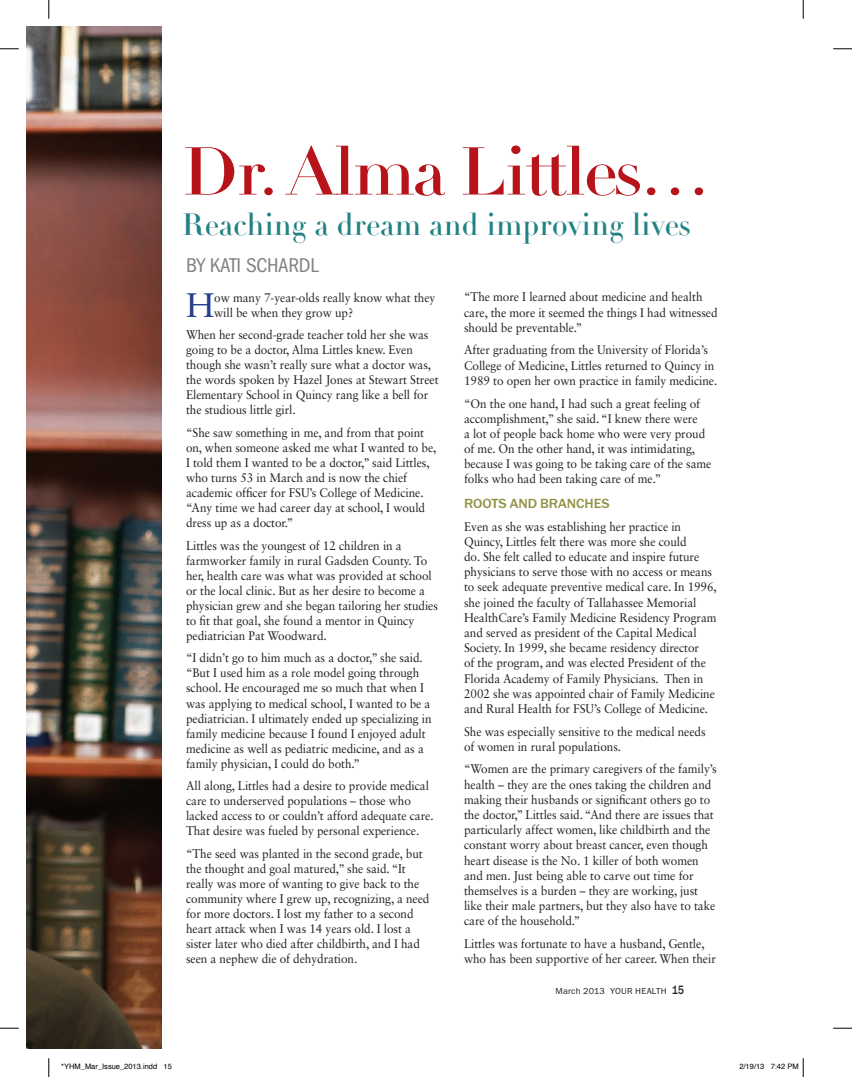
<style>
.page{position:relative;width:852px;height:1077px;background:#fff}
.page>*{position:absolute;margin:0;border:0;box-sizing:border-box;transform-origin:0 0}
.t1{font:66.25px "Didot LT Std Headline";letter-spacing:-.04em;color:#b6141a;scale:1.08 1}
.t2{font:34px "Sabon LT Std";color:#253f8e}
.t3{font:30.38px "Didot LT Std Headline";color:#238284}
.t4{font:condensed 20.62px "ITC Franklin Gothic Std";letter-spacing:-.01em;color:#808285}
.t5{font:500 13.75px "ITC Franklin Gothic Std";letter-spacing:-.005em;color:#909244;scale:1.05 1}
.t6{font:12.5px/15px "Sabon LT Std";letter-spacing:-.005em;color:#231f20;scale:.94 1}
.t7{font:8.75px "ITC Franklin Gothic Std";letter-spacing:.015em;color:#231f20}
.t8{font:7.5px "Helvetica";color:#000}
.s1{font-weight:500;font-size:12.5px}
</style>
<div class="page">
<img style="left:26px;top:26px;width:135px;height:1022px">
<svg style="left:0;top:48px;width:19px;height:2px"></svg>
<svg style="left:833px;top:48px;width:18px;height:2px"></svg>
<svg style="left:0;top:1027px;width:19px;height:1px"></svg>
<svg style="left:833px;top:1027px;width:18px;height:1px"></svg>
<svg style="left:48px;top:0;width:2px;height:19px"></svg>
<svg style="left:48px;top:1058px;width:2px;height:18px"></svg>
<svg style="left:802px;top:0;width:1px;height:19px"></svg>
<svg style="left:802px;top:1058px;width:1px;height:18px"></svg>
<h1 class="t1" style="left:182px;top:131px;width:490px">Dr. Alma Littles…</h1>
<h3 class="t3" style="left:182px;top:206px;width:510px">Reaching a dream and improving lives</h3>
<h3 class="t4" style="left:186px;top:254px;width:130px">BY KATI SCHARDL</h3>
<h2 class="t2" style="left:186px;top:284px;width:30px">H</h2>
<p class="t6" style="left:214px;top:289px;width:237px">ow many 7-year-olds really know what they will be when they grow up?</p>
<p class="t6" style="left:186px;top:327px;width:270px">When her second-grade teacher told her she was going to be a doctor, Alma Littles knew. Even though she wasn’t really sure what a doctor was, the words spoken by Hazel Jones at Stewart Street Elementary School in Quincy rang like a bell for the studious little girl.</p>
<p class="t6" style="left:186px;top:425px;width:268px">“She saw something in me, and from that point on, when someone asked me what I wanted to be, I told them I wanted to be a doctor,” said Littles, who turns 53 in March and is now the chief academic officer for FSU’s College of Medicine. “Any time we had career day at school, I would dress up as a doctor.”</p>
<p class="t6" style="left:186px;top:537px;width:269px">Littles was the youngest of 12 children in a farmworker family in rural Gadsden County. To her, health care was what was provided at school or the local clinic. But as her desire to become a physician grew and she began tailoring her studies to fit that goal, she found a mentor in Quincy pediatrician Pat Woodward.</p>
<p class="t6" style="left:186px;top:650px;width:263px">“I didn’t go to him much as a doctor,” she said. “But I used him as a role model going through school. He encouraged me so much that when I was applying to medical school, I wanted to be a pediatrician. I ultimately ended up specializing in family medicine because I found I enjoyed adult medicine as well as pediatric medicine, and as a family physician, I could do both.”</p>
<p class="t6" style="left:186px;top:778px;width:265px">All along, Littles had a desire to provide medical care to underserved populations – those who lacked access to or couldn’t afford adequate care.<br>That desire was fueled by personal experience.</p>
<p class="t6" style="left:186px;top:845px;width:260px">“The seed was planted in the second grade, but the thought and goal matured,” she said. “It really was more of wanting to give back to the community where I grew up, recognizing, a need for more doctors. I lost my father to a second heart attack when I was 14 years old. I lost a sister later who died after childbirth, and I had seen a nephew die of dehydration.</p>
<p class="t6" style="left:464px;top:289px;width:271px">“The more I learned about medicine and health care, the more it seemed the things I had witnessed should be preventable.”</p>
<p class="t6" style="left:464px;top:342px;width:271px">After graduating from the University of Florida’s<br>College of Medicine, Littles returned to Quincy in<br>1989 to open her own practice in family medicine.</p>
<p class="t6" style="left:464px;top:395px;width:264px">“On the one hand, I had such a great feeling of accomplishment,” she said. “I knew there were<br>a lot of people back home who were very proud of me. On the other hand, it was intimidating, because I was going to be taking care of the same folks who had been taking care of me.”</p>
<p class="t5" style="left:464px;top:495px;width:140px">ROOTS AND BRANCHES</p>
<p class="t6" style="left:464px;top:518px;width:270px">Even as she was establishing her practice in Quincy, Littles felt there was more she could<br>do. She felt called to educate and inspire future physicians to serve those with no access or means to seek adequate preventive medical care. In 1996, she joined the faculty of Tallahassee Memorial HealthCare’s Family Medicine Residency Program and served as president of the Capital Medical Society. In 1999, she became residency director<br>of the program, and was elected President of the Florida Academy of Family Physicians. Then in 2002 she was appointed chair of Family Medicine and Rural Health for FSU’s College of Medicine.</p>
<p class="t6" style="left:464px;top:723px;width:258px">She was especially sensitive to the medical needs of women in rural populations.</p>
<p class="t6" style="left:464px;top:761px;width:270px">“Women are the primary caregivers of the family’s health – they are the ones taking the children and making their husbands or significant others go to the doctor,” Littles said. “And there are issues that particularly affect women, like childbirth and the constant worry about breast cancer, even though heart disease is the No. 1 killer of both women and men. Just being able to carve out time for themselves is a burden – they are working, just like their male partners, but they also have to take care of the household.”</p>
<p class="t6" style="left:464px;top:935px;width:269px">Littles was fortunate to have a husband, Gentle, who has been supportive of her career. When their</p>
<p class="t7" style="left:555px;top:986px;width:130px">March 2013 YOUR HEALTH <span class="s1">15</span></p>
<p class="t8" style="left:61px;top:1060px;width:112px">*YHM_Mar_Issue_2013.indd 15</p>
<p class="t8" style="left:739px;top:1060px;width:61px">2/19/13 7:42 PM</p>
</div>
